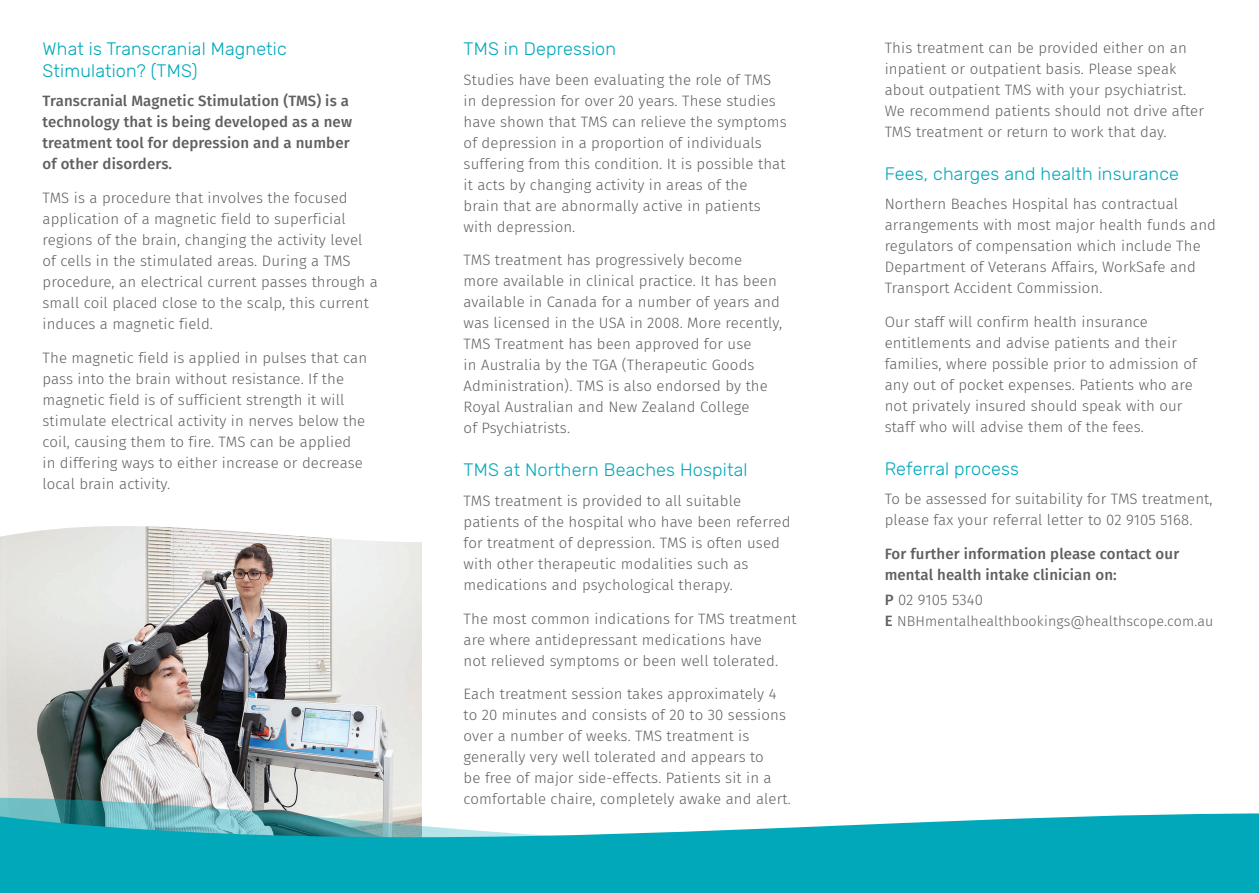
<style>
.page{position:relative;width:1259px;height:893px;background:#fff}
.page>*{position:absolute;margin:0;border:0;box-sizing:border-box;transform-origin:0 0}
.t1{font:300 18px/21.6px "Rubik";letter-spacing:.01em;color:#00a8b9}
.t2{font:300 15px/21px "Fira Sans";letter-spacing:.01em;color:#5f5f62}
.t3{font:500 15px/21px "Fira Sans";letter-spacing:.01em;color:#5f5f62}
.t4{font:300 14.25px "Fira Sans";letter-spacing:.01em;color:#5f5f62}
.s1{font-weight:500}
.s2{font-weight:500;font-size:15px}
</style>
<div class="page">
<img style="left:0;top:545px;width:421px;height:253px">
<svg style="left:0;top:798px;width:422px;height:15px;background:#a5c3c4"></svg>
<svg style="left:0;top:813px;width:1259px;height:80px;background:#22b1bf"></svg>
<svg style="left:0;top:526px;width:422px;height:19px"></svg>
<p class="t1" style="left:43px;top:39px;width:246px">What is Transcranial Magnetic<br>Stimulation? (TMS)</p>
<p class="t3" style="left:43px;top:90px;width:311px">Transcranial Magnetic Stimulation (TMS) is a technology that is being developed as a new treatment tool for depression and a number of other disorders.</p>
<p class="t2" style="left:43px;top:187px;width:337px">TMS is a procedure that involves the focused application of a magnetic field to superficial regions of the brain, changing the activity level of cells in the stimulated areas. During a TMS procedure, an electrical current passes through a small coil placed close to the scalp, this current induces a magnetic field.</p>
<p class="t2" style="left:43px;top:347px;width:326px">The magnetic field is applied in pulses that can pass into the brain without resistance. If the magnetic field is of sufficient strength it will stimulate electrical activity in nerves below the coil, causing them to fire. TMS can be applied in differing ways to either increase or decrease local brain activity.</p>
<p class="t1" style="left:463px;top:39px;width:154px">TMS in Depression</p>
<p class="t2" style="left:463px;top:69px;width:325px">Studies have been evaluating the role of TMS in depression for over 20 years. These studies have shown that TMS can relieve the symptoms of depression in a proportion of individuals suffering from this condition. It is possible that it acts by changing activity in areas of the<br>brain that are abnormally active in patients with depression.</p>
<p class="t2" style="left:463px;top:250px;width:320px">TMS treatment has progressively become<br>more available in clinical practice. It has been available in Canada for a number of years and was licensed in the USA in 2008. More recently, TMS Treatment has been approved for use<br>in Australia by the TGA (Therapeutic Goods Administration). TMS is also endorsed by the Royal Australian and New Zealand College<br>of Psychiatrists.</p>
<p class="t1" style="left:463px;top:460px;width:285px">TMS at Northern Beaches Hospital</p>
<p class="t2" style="left:463px;top:490px;width:328px">TMS treatment is provided to all suitable patients of the hospital who have been referred for treatment of depression. TMS is often used with other therapeutic modalities such as medications and psychological therapy.</p>
<p class="t2" style="left:463px;top:608px;width:335px">The most common indications for TMS treatment are where antidepressant medications have<br>not relieved symptoms or been well tolerated.</p>
<p class="t2" style="left:463px;top:683px;width:329px">Each treatment session takes approximately 4 to 20 minutes and consists of 20 to 30 sessions over a number of weeks. TMS treatment is generally very well tolerated and appears to<br>be free of major side-effects. Patients sit in a comfortable chaire, completely awake and alert.</p>
<p class="t2" style="left:884px;top:37px;width:321px">This treatment can be provided either on an inpatient or outpatient basis. Please speak about outpatient TMS with your psychiatrist.<br>We recommend patients should not drive after TMS treatment or return to work that day.</p>
<p class="t1" style="left:884px;top:163px;width:296px">Fees, charges and health insurance</p>
<p class="t2" style="left:884px;top:193px;width:333px">Northern Beaches Hospital has contractual arrangements with most major health funds and regulators of compensation which include The Department of Veterans Affairs, WorkSafe and Transport Accident Commission.</p>
<p class="t2" style="left:884px;top:311px;width:314px">Our staff will confirm health insurance entitlements and advise patients and their families, where possible prior to admission of any out of pocket expenses. Patients who are not privately insured should speak with our staff who will advise them of the fees.</p>
<p class="t1" style="left:884px;top:458px;width:136px">Referral process</p>
<p class="t2" style="left:884px;top:488px;width:329px">To be assessed for suitability for TMS treatment, please fax your referral letter to 02 9105 5168.</p>
<p class="t3" style="left:884px;top:543px;width:296px">For further information please contact our mental health intake clinician on:</p>
<p class="t2" style="left:884px;top:589px;width:100px"><span class="s1">P</span> 02 9105 5340</p>
<p class="t4" style="left:884px;top:611px;width:330px"><span class="s2">E</span> NBHmentalhealthbookings@healthscope.com.au</p>
</div>
